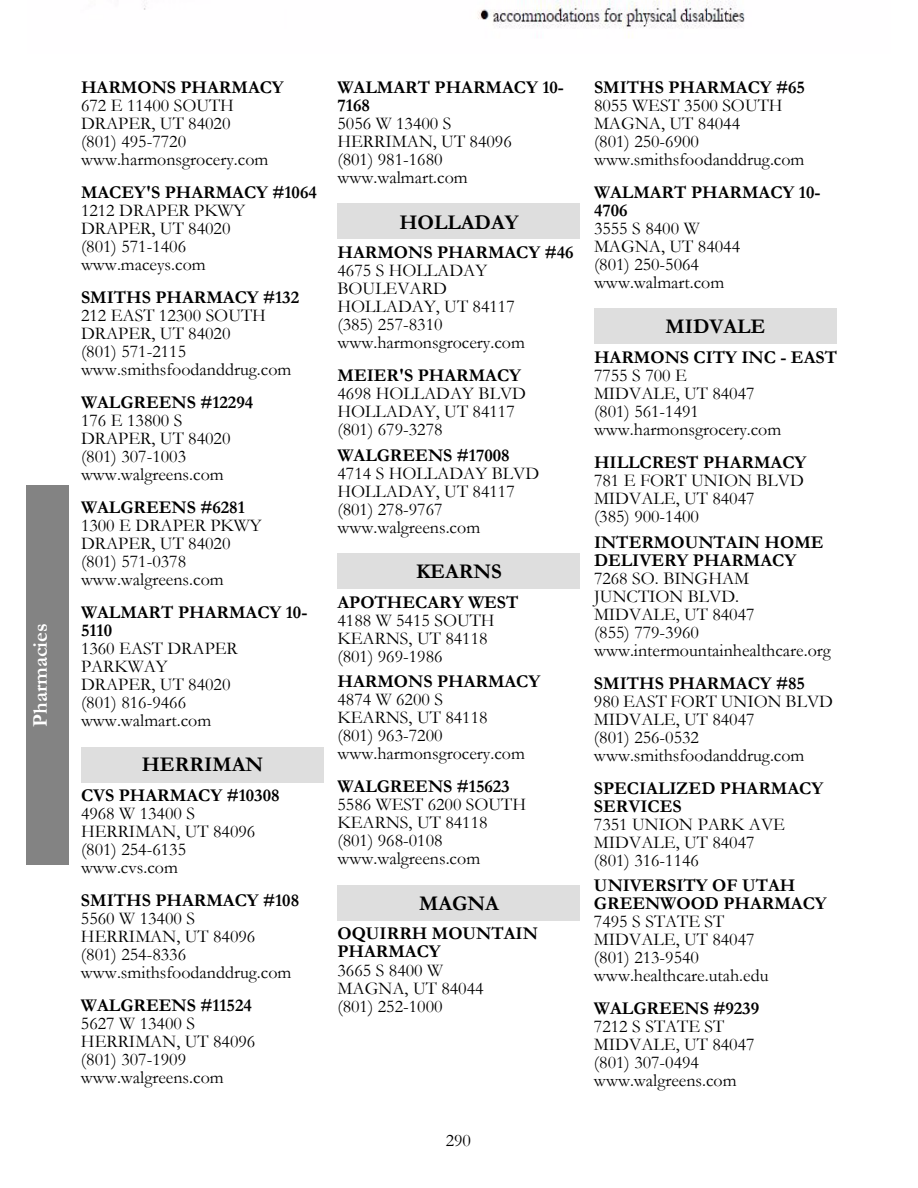
<style>
.page{position:relative;width:918px;height:1188px;background:#fff}
.page>*{position:absolute;margin:0;border:0;box-sizing:border-box;transform-origin:0 0}
.t1{font:700 21px "Garamond";color:#000}
.t2{font:700 21px "Garamond";color:#fff}
.t3{font:18px/18px "Garamond";color:#000}
.t4{font:700 18px/18px "Garamond";color:#000}
.t5{font:17.85px "Garamond";color:#000}
</style>
<div class="page">
<img style="left:144px;top:0;width:601px;height:38px">
<div style="left:27px;top:486px;width:41px;height:378px;background:#838383"></div>
<hr style="left:27px;top:485px;width:41px;height:2px;background:#838383">
<hr style="left:26px;top:863px;width:42px;height:2px;background:#838383">
<hr style="left:26px;top:485px;width:2px;height:379px;background:#838383">
<div style="left:81px;top:747px;width:243px;height:35px;background:#dedede"></div>
<div style="left:338px;top:204px;width:242px;height:35px;background:#dedede"></div>
<div style="left:338px;top:554px;width:242px;height:35px;background:#dedede"></div>
<div style="left:338px;top:885px;width:242px;height:35px;background:#dedede"></div>
<div style="left:594px;top:309px;width:243px;height:35px;background:#dedede"></div>
<p class="t2" style="left:29px;top:727px;width:105px;rotate:-90deg">Pharmacies</p>
<p class="t4" style="left:81px;top:79px;width:204px">HARMONS PHARMACY</p>
<p class="t3" style="left:81px;top:97px;width:189px">672 E 11400 SOUTH<br>DRAPER, UT 84020 (801) 495-7720 www.harmonsgrocery.com</p>
<p class="t4" style="left:81px;top:184px;width:237px">MACEY'S PHARMACY #1064</p>
<p class="t3" style="left:81px;top:202px;width:166px">1212 DRAPER PKWY<br>DRAPER, UT 84020 (801) 571-1406 www.maceys.com</p>
<p class="t4" style="left:81px;top:289px;width:220px">SMITHS PHARMACY #132</p>
<p class="t3" style="left:81px;top:307px;width:212px">212 EAST 12300 SOUTH<br>DRAPER, UT 84020<br>(801) 571-2115 www.smithsfoodanddrug.com</p>
<p class="t4" style="left:81px;top:394px;width:174px">WALGREENS #12294</p>
<p class="t3" style="left:81px;top:412px;width:151px">176 E 13800 S<br>DRAPER, UT 84020 (801) 307-1003 www.walgreens.com</p>
<p class="t4" style="left:81px;top:499px;width:165px">WALGREENS #6281</p>
<p class="t3" style="left:81px;top:517px;width:182px">1300 E DRAPER PKWY<br>DRAPER, UT 84020 (801) 571-0378 www.walgreens.com</p>
<p class="t4" style="left:81px;top:604px;width:228px">WALMART PHARMACY 10-<br>5110</p>
<p class="t3" style="left:81px;top:640px;width:158px">1360 EAST DRAPER<br>PARKWAY<br>DRAPER, UT 84020 (801) 816-9466 www.walmart.com</p>
<p class="t1" style="left:142px;top:753px;width:123px">HERRIMAN</p>
<p class="t4" style="left:81px;top:787px;width:200px">CVS PHARMACY #10308</p>
<p class="t3" style="left:81px;top:805px;width:176px">4968 W 13400 S<br>HERRIMAN, UT 84096 (801) 254-6135 www.cvs.com</p>
<p class="t4" style="left:81px;top:892px;width:220px">SMITHS PHARMACY #108</p>
<p class="t3" style="left:81px;top:910px;width:212px">5560 W 13400 S<br>HERRIMAN, UT 84096 (801) 254-8336 www.smithsfoodanddrug.com</p>
<p class="t4" style="left:81px;top:997px;width:172px">WALGREENS #11524</p>
<p class="t3" style="left:81px;top:1015px;width:176px">5627 W 13400 S<br>HERRIMAN, UT 84096 (801) 307-1909 www.walgreens.com</p>
<p class="t4" style="left:337px;top:79px;width:228px">WALMART PHARMACY 10-<br>7168</p>
<p class="t3" style="left:337px;top:115px;width:176px">5056 W 13400 S<br>HERRIMAN, UT 84096 (801) 981-1680 www.walmart.com</p>
<p class="t1" style="left:399px;top:210px;width:121px">HOLLADAY</p>
<p class="t4" style="left:337px;top:244px;width:238px">HARMONS PHARMACY #46</p>
<p class="t3" style="left:337px;top:262px;width:189px">4675 S HOLLADAY<br>BOULEVARD<br>HOLLADAY, UT 84117 (385) 257-8310 www.harmonsgrocery.com</p>
<p class="t4" style="left:337px;top:367px;width:185px">MEIER'S PHARMACY</p>
<p class="t3" style="left:337px;top:385px;width:190px">4698 HOLLADAY BLVD<br>HOLLADAY, UT 84117 (801) 679-3278</p>
<p class="t4" style="left:337px;top:446px;width:174px">WALGREENS #17008</p>
<p class="t3" style="left:337px;top:464px;width:203px">4714 S HOLLADAY BLVD<br>HOLLADAY, UT 84117 (801) 278-9767 www.walgreens.com</p>
<p class="t1" style="left:416px;top:560px;width:87px">KEARNS</p>
<p class="t4" style="left:337px;top:593px;width:183px">APOTHECARY WEST</p>
<p class="t3" style="left:338px;top:611px;width:159px">4188 W 5415 SOUTH<br>KEARNS, UT 84118 (801) 969-1986</p>
<p class="t4" style="left:338px;top:673px;width:204px">HARMONS PHARMACY</p>
<p class="t3" style="left:338px;top:691px;width:189px">4874 W 6200 S<br>KEARNS, UT 84118 (801) 963-7200 www.harmonsgrocery.com</p>
<p class="t4" style="left:338px;top:778px;width:174px">WALGREENS #15623</p>
<p class="t3" style="left:338px;top:796px;width:190px">5586 WEST 6200 SOUTH<br>KEARNS, UT 84118 (801) 968-0108 www.walgreens.com</p>
<p class="t1" style="left:419px;top:892px;width:81px">MAGNA</p>
<p class="t4" style="left:338px;top:925px;width:202px">OQUIRRH MOUNTAIN<br>PHARMACY</p>
<p class="t3" style="left:338px;top:961px;width:148px">3665 S 8400 W<br>MAGNA, UT 84044 (801) 252-1000</p>
<p class="t5" style="left:446px;top:1131px;width:27px">290</p>
<p class="t4" style="left:594px;top:79px;width:213px">SMITHS PHARMACY #65</p>
<p class="t3" style="left:594px;top:97px;width:212px">8055 WEST 3500 SOUTH<br>MAGNA, UT 84044<br>(801) 250-6900 www.smithsfoodanddrug.com</p>
<p class="t4" style="left:594px;top:184px;width:228px">WALMART PHARMACY 10-<br>4706</p>
<p class="t3" style="left:594px;top:220px;width:148px">3555 S 8400 W<br>MAGNA, UT 84044 (801) 250-5064 www.walmart.com</p>
<p class="t1" style="left:666px;top:315px;width:101px">MIDVALE</p>
<p class="t4" style="left:594px;top:349px;width:245px">HARMONS CITY INC - EAST</p>
<p class="t3" style="left:594px;top:367px;width:189px">7755 S 700 E<br>MIDVALE, UT 84047 (801) 561-1491 www.harmonsgrocery.com</p>
<p class="t4" style="left:594px;top:454px;width:214px">HILLCREST PHARMACY</p>
<p class="t3" style="left:594px;top:472px;width:211px">781 E FORT UNION BLVD<br>MIDVALE, UT 84047<br>(385) 900-1400</p>
<p class="t4" style="left:594px;top:533px;width:231px">INTERMOUNTAIN HOME<br>DELIVERY PHARMACY</p>
<p class="t3" style="left:594px;top:569px;width:238px">7268 SO. BINGHAM<br>JUNCTION BLVD.<br>MIDVALE, UT 84047<br>(855) 779-3960 www.intermountainhealthcare.org</p>
<p class="t4" style="left:594px;top:674px;width:213px">SMITHS PHARMACY #85</p>
<p class="t3" style="left:594px;top:692px;width:241px">980 EAST FORT UNION BLVD<br>MIDVALE, UT 84047<br>(801) 256-0532 www.smithsfoodanddrug.com</p>
<p class="t4" style="left:594px;top:779px;width:231px">SPECIALIZED PHARMACY<br>SERVICES</p>
<p class="t3" style="left:594px;top:815px;width:193px">7351 UNION PARK AVE<br>MIDVALE, UT 84047 (801) 316-1146</p>
<p class="t4" style="left:594px;top:877px;width:234px">UNIVERSITY OF UTAH<br>GREENWOOD PHARMACY</p>
<p class="t3" style="left:594px;top:913px;width:176px">7495 S STATE ST<br>MIDVALE, UT 84047 (801) 213-9540 www.healthcare.utah.edu</p>
<p class="t4" style="left:594px;top:1000px;width:167px">WALGREENS #9239</p>
<p class="t3" style="left:594px;top:1018px;width:162px">7212 S STATE ST<br>MIDVALE, UT 84047 (801) 307-0494 www.walgreens.com</p>
</div>
